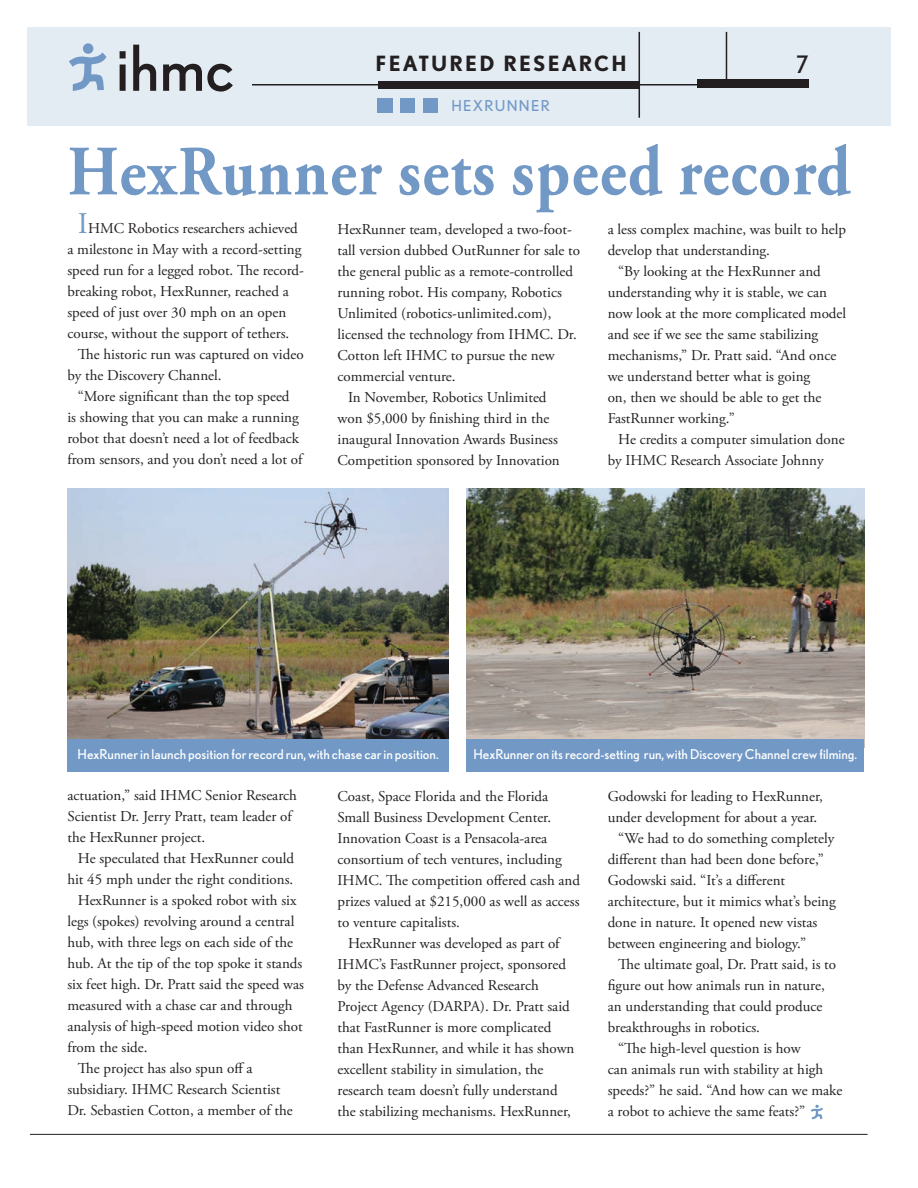
<style>
.page{position:relative;width:918px;height:1188px;background:#fff}
.page>*{position:absolute;margin:0;border:0;box-sizing:border-box;transform-origin:0 0}
.t1{font:700 70.5px "Adobe Garamond Pro";letter-spacing:.02em;color:#7299c6;scale:.91 1}
.t2{font:24px "Nobel";color:#231f20}
.t3{font:700 21px "Nobel";letter-spacing:.1em;color:#231f20}
.t4{font:15px/21px "Adobe Garamond Pro";color:#231f20}
.t5{font:15px "Nobel";letter-spacing:.09em;color:#7299c6}
.t6{font:13.5px "Nobel";color:#fff}
.s1{font-size:30px;color:#7299c6}
</style>
<div class="page">
<div style="left:27px;top:27px;width:864px;height:99px;background:#e3ebf3"></div>
<div style="left:698px;top:80px;width:111px;height:8px;background:#231f20"></div>
<div style="left:83px;top:43px;width:10px;height:11px;background:#7299c6;border-radius:50%"></div>
<svg style="left:69px;top:52px;width:37px;height:39px"></svg>
<svg style="left:120px;top:51px;width:6px;height:40px"></svg>
<svg style="left:133px;top:45px;width:23px;height:46px"></svg>
<svg style="left:163px;top:64px;width:70px;height:28px"></svg>
<hr style="left:30px;top:1134px;width:838px;height:1px;background:#231f20">
<div style="left:378px;top:81px;width:261px;height:8px;background:#231f20"></div>
<hr style="left:252px;top:84px;width:471px;height:2px;background:#231f20">
<hr style="left:726px;top:32px;width:1px;height:50px;background:#231f20">
<hr style="left:639px;top:32px;width:1px;height:86px;background:#231f20">
<div style="left:378px;top:98px;width:15px;height:15px;background:#7299c6"></div>
<div style="left:400px;top:98px;width:15px;height:15px;background:#7299c6"></div>
<div style="left:423px;top:98px;width:15px;height:15px;background:#7299c6"></div>
<img style="left:67px;top:489px;width:382px;height:251px">
<div style="left:67px;top:740px;width:382px;height:32px;background:#7299c6"></div>
<img style="left:467px;top:489px;width:397px;height:251px">
<div style="left:467px;top:740px;width:397px;height:32px;background:#7299c6"></div>
<svg style="left:811px;top:1105px;width:12px;height:14px"></svg>
<h3 class="t3" style="left:376px;top:51px;width:252px">FEATURED RESEARCH</h3>
<p class="t5" style="left:451px;top:97px;width:100px">HEXRUNNER</p>
<h2 class="t2" style="left:796px;top:50px;width:14px">7</h2>
<h1 class="t1" style="left:68px;top:131px;width:862px">HexRunner sets speed record</h1>
<p class="t4" style="left:78px;top:218px;width:222px"><span class="s1">I</span>HMC Robotics researchers achieved</p>
<p class="t4" style="left:67px;top:239px;width:236px">a milestone in May with a record-setting</p>
<p class="t4" style="left:67px;top:260px;width:238px">speed run for a legged robot. The record-</p>
<p class="t4" style="left:67px;top:281px;width:223px">breaking robot, HexRunner, reached a</p>
<p class="t4" style="left:67px;top:302px;width:220px">speed of just over 30 mph on an open</p>
<p class="t4" style="left:67px;top:323px;width:223px">course, without the support of tethers.</p>
<p class="t4" style="left:78px;top:344px;width:227px">The historic run was captured on video</p>
<p class="t4" style="left:67px;top:365px;width:156px">by the Discovery Channel.</p>
<p class="t4" style="left:78px;top:386px;width:213px">“More significant than the top speed</p>
<p class="t4" style="left:67px;top:407px;width:233px">is showing that you can make a running</p>
<p class="t4" style="left:67px;top:428px;width:233px">robot that doesn’t need a lot of feedback</p>
<p class="t4" style="left:67px;top:449px;width:237px">from sensors, and you don’t need a lot of</p>
<p class="t4" style="left:338px;top:220px;width:236px">HexRunner team, developed a two-foot-</p>
<p class="t4" style="left:338px;top:241px;width:244px">tall version dubbed OutRunner for sale to</p>
<p class="t4" style="left:338px;top:262px;width:237px">the general public as a remote-controlled</p>
<p class="t4" style="left:338px;top:283px;width:226px">running robot. His company, Robotics</p>
<p class="t4" style="left:338px;top:304px;width:215px">Unlimited (robotics-unlimited.com),</p>
<p class="t4" style="left:338px;top:325px;width:241px">licensed the technology from IHMC. Dr.</p>
<p class="t4" style="left:338px;top:346px;width:219px">Cotton left IHMC to pursue the new</p>
<p class="t4" style="left:338px;top:367px;width:120px">commercial venture.</p>
<p class="t4" style="left:348px;top:388px;width:200px">In November, Robotics Unlimited</p>
<p class="t4" style="left:338px;top:409px;width:213px">won $5,000 by finishing third in the</p>
<p class="t4" style="left:338px;top:430px;width:222px">inaugural Innovation Awards Business</p>
<p class="t4" style="left:338px;top:451px;width:224px">Competition sponsored by Innovation</p>
<p class="t4" style="left:608px;top:220px;width:240px">a less complex machine, was built to help</p>
<p class="t4" style="left:608px;top:241px;width:164px">develop that understanding.</p>
<p class="t4" style="left:618px;top:262px;width:204px">“By looking at the HexRunner and</p>
<p class="t4" style="left:608px;top:283px;width:221px">understanding why it is stable, we can</p>
<p class="t4" style="left:608px;top:304px;width:240px">now look at the more complicated model</p>
<p class="t4" style="left:608px;top:325px;width:212px">and see if we see the same stabilizing</p>
<p class="t4" style="left:608px;top:346px;width:230px">mechanisms,” Dr. Pratt said. “And once</p>
<p class="t4" style="left:608px;top:367px;width:204px">we understand better what is going</p>
<p class="t4" style="left:608px;top:388px;width:215px">on, then we should be able to get the</p>
<p class="t4" style="left:608px;top:409px;width:129px">FastRunner working.”</p>
<p class="t4" style="left:618px;top:430px;width:228px">He credits a computer simulation done</p>
<p class="t4" style="left:608px;top:451px;width:217px">by IHMC Research Associate Johnny</p>
<p class="t6" style="left:78px;top:747px;width:363px">HexRunner in launch position for record run, with chase car in position.</p>
<p class="t6" style="left:473px;top:747px;width:385px">HexRunner on its record-setting run, with Discovery Channel crew filming.</p>
<p class="t4" style="left:67px;top:785px;width:231px">actuation,” said IHMC Senior Research<br>Scientist Dr. Jerry Pratt, team leader of the HexRunner project.</p>
<p class="t4" style="left:78px;top:848px;width:218px">He speculated that HexRunner could</p>
<p class="t4" style="left:67px;top:869px;width:227px">hit 45 mph under the right conditions.</p>
<p class="t4" style="left:78px;top:890px;width:220px">HexRunner is a spoked robot with six</p>
<p class="t4" style="left:67px;top:911px;width:228px">legs (spokes) revolving around a central</p>
<p class="t4" style="left:67px;top:932px;width:227px">hub, with three legs on each side of the</p>
<p class="t4" style="left:67px;top:953px;width:237px">hub. At the tip of the top spoke it stands</p>
<p class="t4" style="left:67px;top:974px;width:238px">six feet high. Dr. Pratt said the speed was</p>
<p class="t4" style="left:67px;top:995px;width:227px">measured with a chase car and through</p>
<p class="t4" style="left:67px;top:1016px;width:237px">analysis of high-speed motion video shot</p>
<p class="t4" style="left:67px;top:1037px;width:82px">from the side.</p>
<p class="t4" style="left:78px;top:1058px;width:176px">The project has also spun off a</p>
<p class="t4" style="left:67px;top:1079px;width:214px">subsidiary. IHMC Research Scientist</p>
<p class="t4" style="left:67px;top:1100px;width:227px">Dr. Sebastien Cotton, a member of the</p>
<p class="t4" style="left:338px;top:787px;width:244px">Coast, Space Florida and the Florida Small Business Development Center.<br>Innovation Coast is a Pensacola-area consortium of tech ventures, including IHMC. The competition offered cash and prizes valued at $215,000 as well as access to venture capitalists.</p>
<p class="t4" style="left:338px;top:934px;width:238px;text-indent:10px">HexRunner was developed as part of IHMC’s FastRunner project, sponsored by the Defense Advanced Research Project Agency (DARPA). Dr. Pratt said that FastRunner is more complicated than HexRunner, and while it has shown excellent stability in simulation, the research team doesn’t fully understand the stabilizing mechanisms. HexRunner,</p>
<p class="t4" style="left:608px;top:787px;width:217px">Godowski for leading to HexRunner,</p>
<p class="t4" style="left:608px;top:808px;width:211px">under development for about a year.</p>
<p class="t4" style="left:618px;top:829px;width:218px">“We had to do something completely</p>
<p class="t4" style="left:608px;top:850px;width:218px">different than had been done before,”</p>
<p class="t4" style="left:608px;top:871px;width:179px">Godowski said. “It’s a different</p>
<p class="t4" style="left:608px;top:892px;width:230px">architecture, but it mimics what’s being</p>
<p class="t4" style="left:608px;top:913px;width:211px">done in nature. It opened new vistas</p>
<p class="t4" style="left:608px;top:934px;width:200px">between engineering and biology.”</p>
<p class="t4" style="left:618px;top:955px;width:220px">The ultimate goal, Dr. Pratt said, is to</p>
<p class="t4" style="left:608px;top:976px;width:219px">figure out how animals run in nature,</p>
<p class="t4" style="left:608px;top:997px;width:216px">an understanding that could produce</p>
<p class="t4" style="left:608px;top:1018px;width:154px">breakthroughs in robotics.</p>
<p class="t4" style="left:618px;top:1039px;width:184px">“The high-level question is how</p>
<p class="t4" style="left:608px;top:1060px;width:217px">can animals run with stability at high</p>
<p class="t4" style="left:608px;top:1081px;width:236px">speeds?” he said. “And how can we make</p>
<p class="t4" style="left:608px;top:1102px;width:199px">a robot to achieve the same feats?”</p>
</div>
